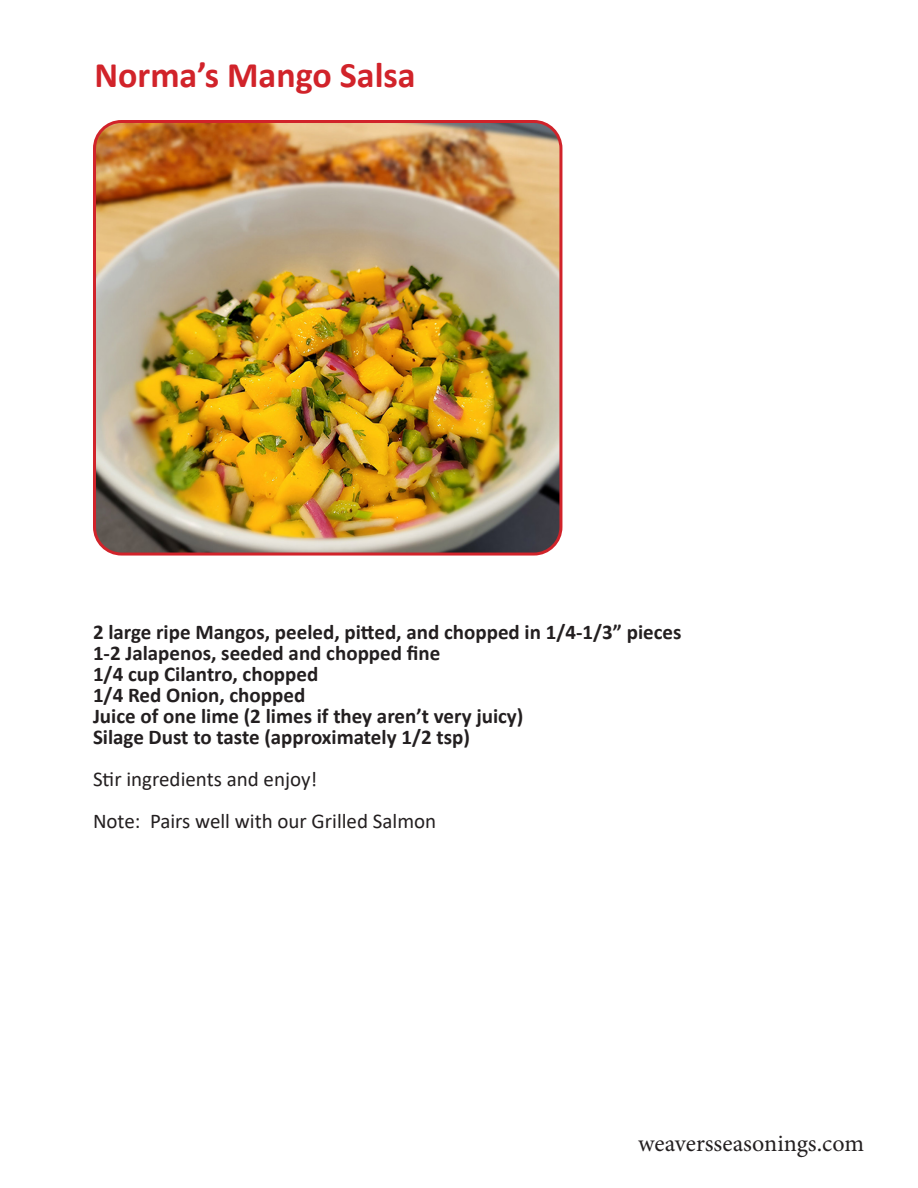
<style>
.page{position:relative;width:918px;height:1188px;background:#fff}
.page>*{position:absolute;margin:0;border:0;box-sizing:border-box;transform-origin:0 0}
.t1{font:700 36px "Calibri";color:#d1232a}
.t2{font:24px "Minion Pro";color:#231f20}
.t3{font:700 21px "Calibri";color:#231f20}
.t4{font:21px "Calibri";color:#231f20}
</style>
<div class="page">
<img style="left:97px;top:122px;width:464px;height:430px">
<div style="left:93px;top:120px;width:469px;height:436px;border:3px solid #d1232a;border-radius:27px"></div>
<p class="t1" style="left:94px;top:50px;width:323px">Norma’s Mango Salsa</p>
<p class="t3" style="left:93px;top:617px;width:590px">2 large ripe Mangos, peeled, pitted, and chopped in 1/4-1/3” pieces</p>
<p class="t3" style="left:93px;top:638px;width:349px">1-2 Jalapenos, seeded and chopped fine</p>
<p class="t3" style="left:93px;top:659px;width:227px">1/4 cup Cilantro, chopped</p>
<p class="t3" style="left:93px;top:680px;width:214px">1/4 Red Onion, chopped</p>
<p class="t3" style="left:93px;top:701px;width:432px">Juice of one lime (2 limes if they aren’t very juicy)</p>
<p class="t3" style="left:93px;top:722px;width:378px">Silage Dust to taste (approximately 1/2 tsp)</p>
<p class="t4" style="left:93px;top:764px;width:226px">Stir ingredients and enjoy!</p>
<p class="t4" style="left:93px;top:806px;width:345px">Note: Pairs well with our Grilled Salmon</p>
<p class="t2" style="left:638px;top:1128px;width:227px">weaversseasonings.com</p>
</div>
